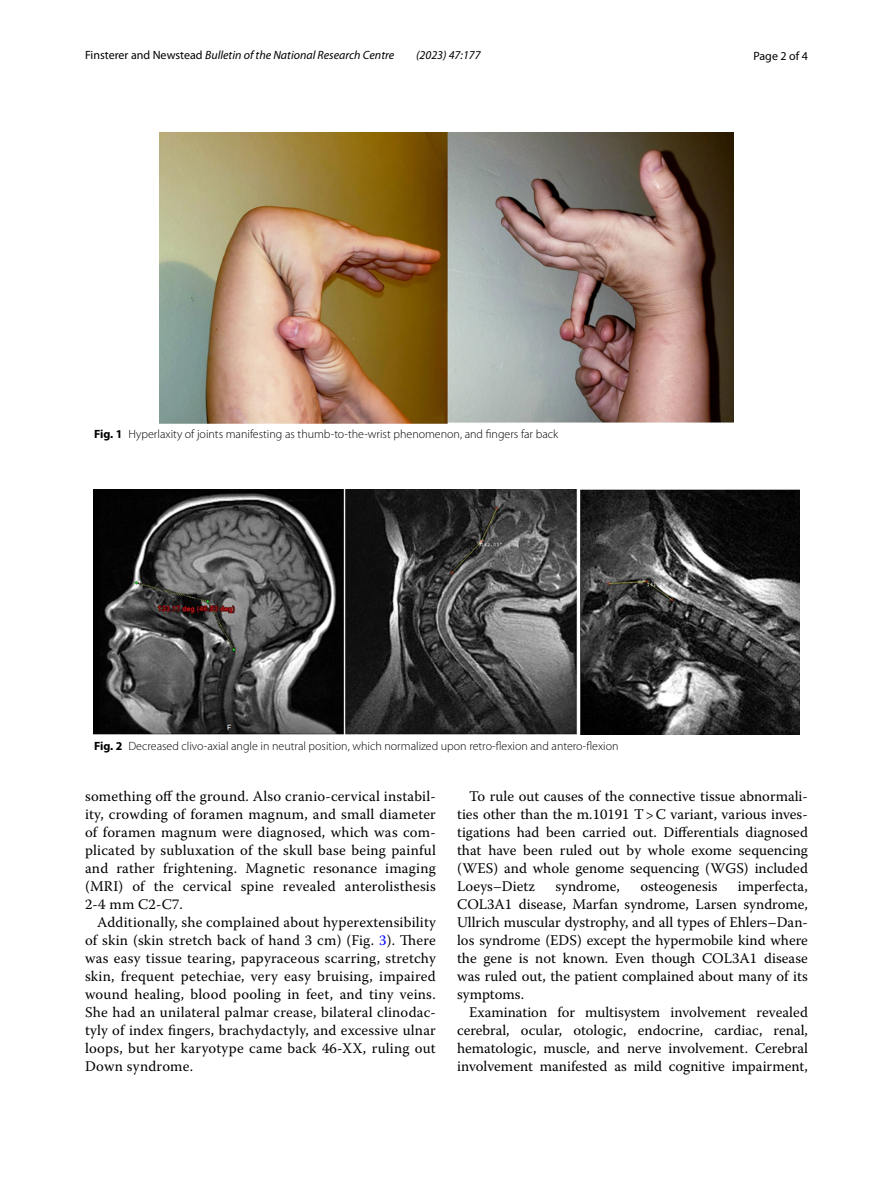
<style>
.page{position:relative;width:893px;height:1187px;background:#fff}
.page>*{position:absolute;margin:0;border:0;box-sizing:border-box;transform-origin:0 0}
.t1{font:14.7px/18px "Warnock Pro";letter-spacing:.005em;color:#000;text-align:justify}
.t2{font:300 12px "Myriad Pro";color:#000}
.t3{font:italic 12px "Myriad Pro";color:#000}
.t4{font:12px "Myriad Pro";color:#000}
.s1{font-style:normal}
.s2{font-weight:700}
.s3{color:#00f}
</style>
<div class="page">
<img style="left:160px;top:133px;width:573px;height:290px">
<img style="left:93px;top:489px;width:706px;height:245px">
<p class="t3" style="left:85px;top:48px;width:311px"><span class="s1">Finsterer and Newstead</span> Bulletin of the National Research Centre</p>
<p class="t3" style="left:416px;top:48px;width:66px">(2023) 47:177</p>
<p class="t4" style="left:753px;top:48px;width:56px">Page 2 of 4</p>
<p class="t2" style="left:94px;top:428px;width:466px"><span class="s2">Fig. 1</span> Hyperlaxity of joints manifesting as thumb-to-the-wrist phenomenon, and fingers far back</p>
<p class="t2" style="left:94px;top:739px;width:526px"><span class="s2">Fig. 2</span> Decreased clivo-axial angle in neutral position, which normalized upon retro-flexion and antero-flexion</p>
<p class="t1" style="left:85px;top:786px;width:352px">something off the ground. Also cranio-cervical instabil&shy;ity, crowding of foramen magnum, and small diameter of foramen magnum were diagnosed, which was com&shy;plicated by subluxation of the skull base being painful and rather frightening. Magnetic resonance imaging (MRI) of the cervical spine revealed anterolisthesis 2-4 mm C2-C7.</p>
<p class="t1" style="left:85px;top:912px;width:352px;text-indent:12px">Additionally, she complained about hyperextensibility of skin (skin stretch back of hand 3 cm) (Fig. <span class="s3">3</span>). There was easy tissue tearing, papyraceous scarring, stretchy skin, frequent petechiae, very easy bruising, impaired wound healing, blood pooling in feet, and tiny veins.<br>She had an unilateral palmar crease, bilateral clinodac&shy;tyly of index fingers, brachydactyly, and excessive ulnar loops, but her karyotype came back 46-XX, ruling out Down syndrome.</p>
<p class="t1" style="left:457px;top:786px;width:352px;text-indent:12px">To rule out causes of the connective tissue abnormali&shy;ties other than the m.10191 T&gt;C variant, various inves&shy;tigations had been carried out. Differentials diagnosed that have been ruled out by whole exome sequencing (WES) and whole genome sequencing (WGS) included Loeys–Dietz</p>
<p class="t1" style="left:457px;top:876px;width:352px;text-indent:281px">imperfecta, COL3A1 disease, Marfan syndrome, Larsen syndrome, Ullrich muscular dystrophy, and all types of Ehlers–Dan&shy;los syndrome (EDS) except the hypermobile kind where the gene is not known. Even though COL3A1 disease was ruled out, the patient complained about many of its symptoms.</p>
<p class="t1" style="left:457px;top:1002px;width:352px;text-indent:12px">Examination for multisystem involvement revealed cerebral, ocular, otologic, endocrine, cardiac, renal, hematologic, muscle, and nerve involvement. Cerebral involvement manifested as mild cognitive impairment,</p>
<p class="t1" style="left:555px;top:876px;width:66px">syndrome,</p>
<p class="t1" style="left:640px;top:876px;width:79px">osteogenesis</p>
</div>
